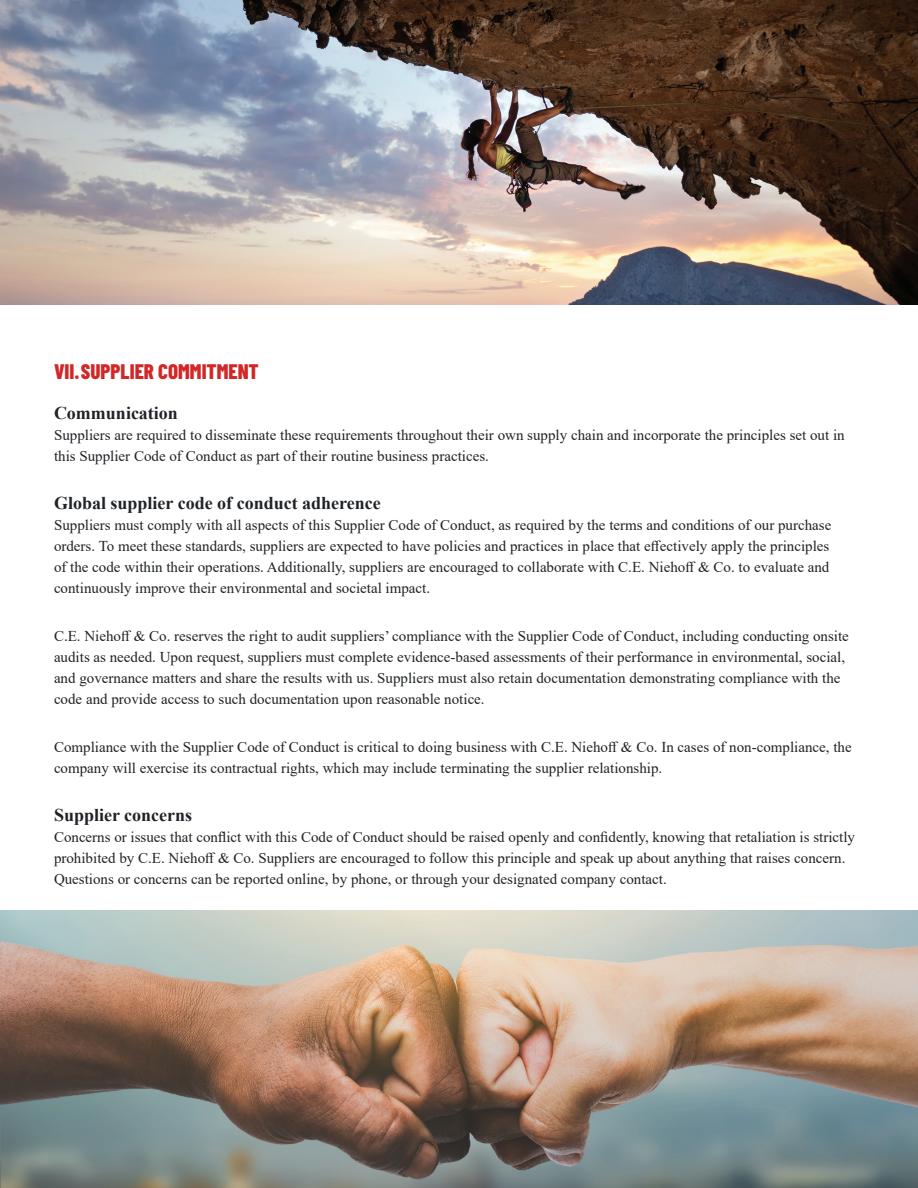
<style>
.page{position:relative;width:918px;height:1188px;background:#fff}
.page>*{position:absolute;margin:0;border:0;box-sizing:border-box;transform-origin:0 0}
.t1{font:800 21px "Barlow Condensed";color:#d32727}
.t2{font:700 18px "Times New Roman";color:#1f2327}
.t3{font:15px/21px "Times New Roman";color:#1f2327}
</style>
<div class="page">
<img style="left:0;top:911px;width:918px;height:277px">
<img style="left:0;top:0;width:918px;height:304px">
<h1 class="t1" style="left:54px;top:357px;width:206px">VII.SUPPLIER COMMITMENT</h1>
<p class="t2" style="left:54px;top:400px;width:126px">Communication</p>
<p class="t3" style="left:54px;top:424px;width:792px">Suppliers are required to disseminate these requirements throughout their own supply chain and incorporate the principles set out in this Supplier Code of Conduct as part of their routine business practices.</p>
<p class="t2" style="left:54px;top:490px;width:328px">Global supplier code of conduct adherence</p>
<p class="t3" style="left:54px;top:514px;width:779px">Suppliers must comply with all aspects of this Supplier Code of Conduct, as required by the terms and conditions of our purchase orders. To meet these standards, suppliers are expected to have policies and practices in place that effectively apply the principles of the code within their operations. Additionally, suppliers are encouraged to collaborate with C.E. Niehoff &amp; Co. to evaluate and continuously improve their environmental and societal impact.</p>
<p class="t3" style="left:54px;top:625px;width:796px">C.E. Niehoff &amp; Co. reserves the right to audit suppliers’ compliance with the Supplier Code of Conduct, including conducting onsite audits as needed. Upon request, suppliers must complete evidence-based assessments of their performance in environmental, social, and governance matters and share the results with us. Suppliers must also retain documentation demonstrating compliance with the code and provide access to such documentation upon reasonable notice.</p>
<p class="t3" style="left:54px;top:736px;width:799px">Compliance with the Supplier Code of Conduct is critical to doing business with C.E. Niehoff &amp; Co. In cases of non-compliance, the company will exercise its contractual rights, which may include terminating the supplier relationship.</p>
<p class="t2" style="left:54px;top:802px;width:140px">Supplier concerns</p>
<p class="t3" style="left:54px;top:826px;width:803px">Concerns or issues that conflict with this Code of Conduct should be raised openly and confidently, knowing that retaliation is strictly prohibited by C.E. Niehoff &amp; Co. Suppliers are encouraged to follow this principle and speak up about anything that raises concern.<br>Questions or concerns can be reported online, by phone, or through your designated company contact.</p>
</div>
